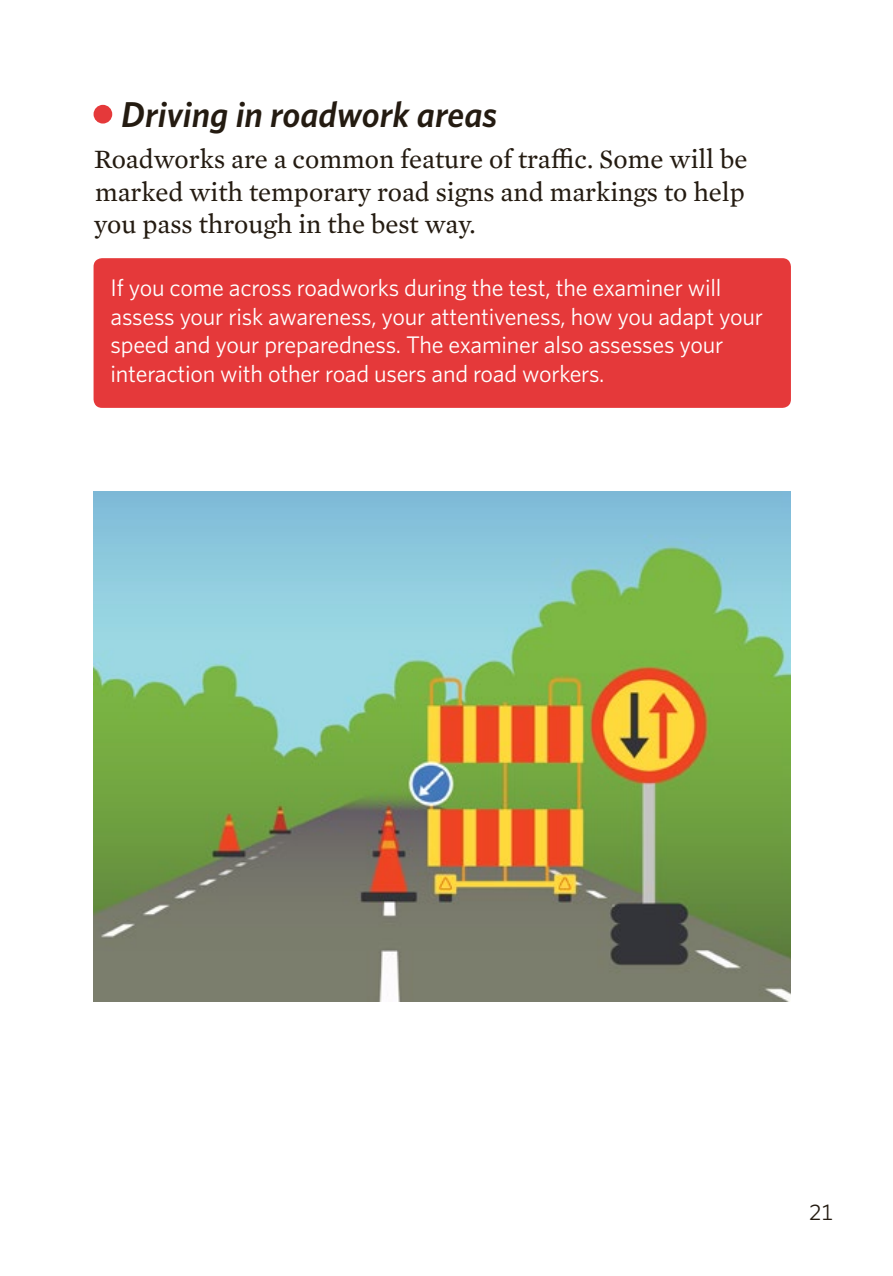
<style>
.page{position:relative;width:893px;height:1276px;background:#fff}
.page>*{position:absolute;margin:0;border:0;box-sizing:border-box;transform-origin:0 0}
.t1{font:italic 600 36px "Whitney";color:#241b11}
.t2{font:27px/32.4px "Mercury Text G2";color:#241b11;text-align:justify}
.t3{font:24px/28.8px "Whitney";letter-spacing:-.01em;color:#fff}
.t4{font:22.5px "Whitney";color:#241b11}
</style>
<div class="page">
<div style="left:94px;top:258px;width:697px;height:150px;background:#e5393a;border-radius:9px"></div>
<img style="left:94px;top:492px;width:697px;height:509px">
<div style="left:94px;top:105px;width:18px;height:19px;background:#e5393a;border-radius:50%"></div>
<h1 class="t1" style="left:121px;top:91px;width:377px">Driving in roadwork areas</h1>
<p class="t2" style="left:94px;top:141px;width:655px">Roadworks are a common feature of traffic. Some will be marked with temporary road signs and markings to help you pass through in the best way.</p>
<p class="t3" style="left:111px;top:272px;width:654px">If you come across roadworks during the test, the examiner will assess your risk awareness, your attentiveness, how you adapt your speed and your preparedness. The examiner also assesses your interaction with other road users and road workers.</p>
<p class="t4" style="left:809px;top:1196px;width:26px">21</p>
</div>
